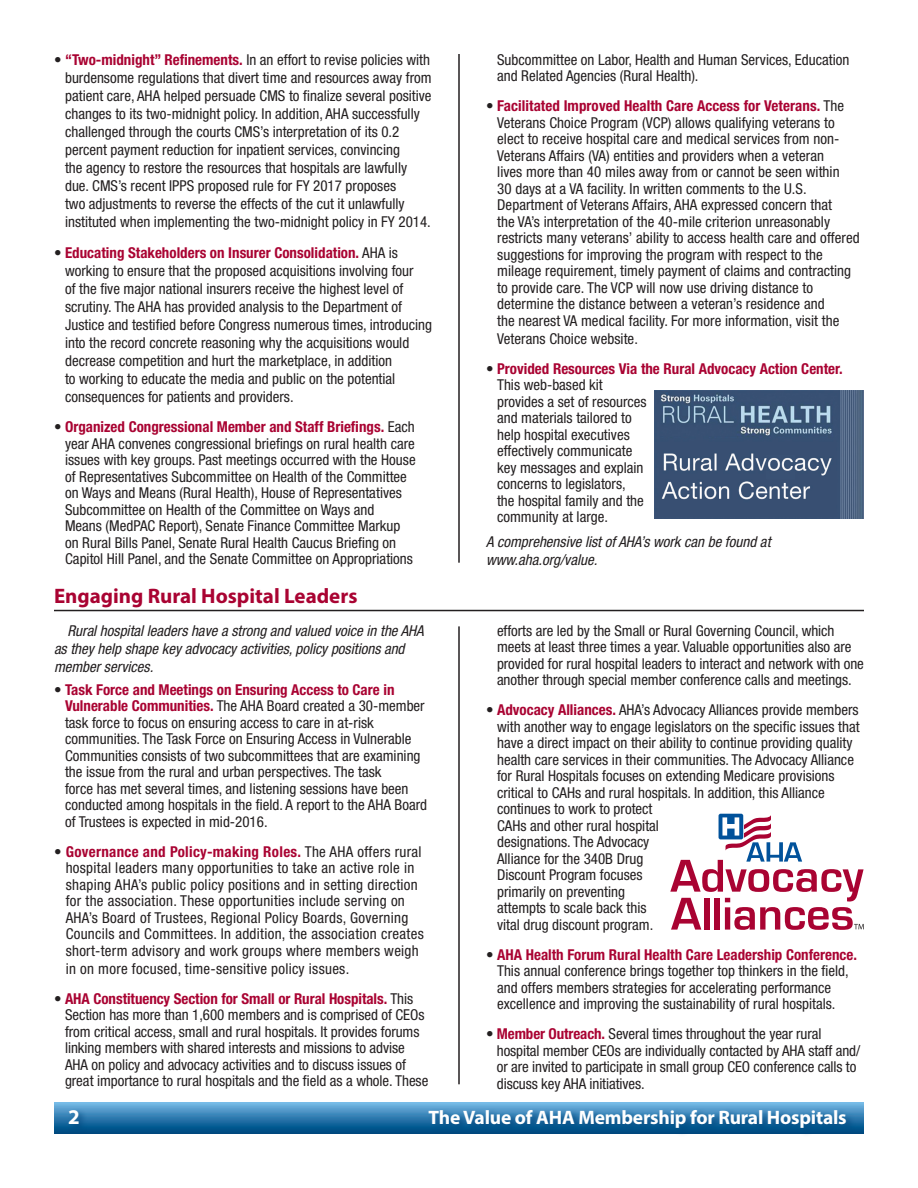
<style>
.page{position:relative;width:918px;height:1188px;background:#fff}
.page>*{position:absolute;margin:0;border:0;box-sizing:border-box;transform-origin:0 0}
.Subhead{font:700 21px "Myriad Pro";color:#a90332}
.t1{font:700 21px "Myriad Pro";color:#fff}
.t2{font:700 19.5px "Myriad Pro";letter-spacing:-.01em;color:#fff}
.VofM_Text{font:condensed 15px/16.5px "Helvetica Neue LT Std";color:#231f20}
.VofM_Text-2{font:condensed 15px/16.5px "Helvetica Neue LT Std";letter-spacing:.02em;color:#231f20}
.VofM_Text-3{font:italic condensed 15px/18px "Helvetica Neue LT Std";color:#231f20}
.s1{font-weight:700;color:#a90332}
</style>
<div class="page">
<svg style="left:54px;top:1103px;width:810px;height:31px"></svg>
<div style="left:67px;top:1108px;width:789px;height:30px;background:#00447b;opacity:.75"></div>
<hr style="left:458px;top:54px;width:2px;height:509px;background:#231f20">
<hr style="left:54px;top:610px;width:810px;height:1px;background:#231f20">
<hr style="left:458px;top:626px;width:2px;height:458px;background:#231f20">
<img style="left:654px;top:390px;width:210px;height:129px">
<div style="left:719px;top:814px;width:24px;height:25px;background:#01529b;border-radius:2px"></div>
<svg style="left:670px;top:815px;width:194px;height:115px"></svg>
<p class="VofM_Text" style="left:65px;top:50px;width:368px;line-height:18px;text-indent:-11px">• <span class="s1">“Two-midnight” Refinements.</span> In an effort to revise policies with burdensome regulations that divert time and resources away from patient care, AHA helped persuade CMS to finalize several positive changes to its two-midnight policy. In addition, AHA successfully challenged through the courts CMS’s interpretation of its 0.2 percent payment reduction for inpatient services, convincing<br>the agency to restore the resources that hospitals are lawfully due. CMS’s recent IPPS proposed rule for FY 2017 proposes<br>two adjustments to reverse the effects of the cut it unlawfully instituted when implementing the two-midnight policy in FY 2014.</p>
<p class="VofM_Text" style="left:65px;top:244px;width:368px;line-height:18px;text-indent:-11px">• <span class="s1">Educating Stakeholders on Insurer Consolidation.</span> AHA is working to ensure that the proposed acquisitions involving four<br>of the five major national insurers receive the highest level of scrutiny. The AHA has provided analysis to the Department of Justice and testified before Congress numerous times, introducing into the record concrete reasoning why the acquisitions would decrease competition and hurt the marketplace, in addition<br>to working to educate the media and public on the potential consequences for patients and providers.</p>
<p class="VofM_Text" style="left:65px;top:419px;width:352px;text-indent:-11px">• <span class="s1">Organized Congressional Member and Staff Briefings.</span> Each year AHA convenes congressional briefings on rural health care issues with key groups. Past meetings occurred with the House of Representatives Subcommittee on Health of the Committee on Ways and Means (Rural Health), House of Representatives Subcommittee on Health of the Committee on Ways and<br>Means (MedPAC Report), Senate Finance Committee Markup on Rural Bills Panel, Senate Rural Health Caucus Briefing on Capitol Hill Panel, and the Senate Committee on Appropriations</p>
<p class="Subhead" style="left:54px;top:582px;width:305px">Engaging Rural Hospital Leaders</p>
<p class="VofM_Text-3" style="left:54px;top:622px;width:371px;text-indent:14px">Rural hospital leaders have a strong and valued voice in the AHA as they help shape key advocacy activities, policy positions and member services.</p>
<p class="VofM_Text" style="left:65px;top:681px;width:363px;text-indent:-11px">• <span class="s1">Task Force and Meetings on Ensuring Access to Care in Vulnerable Communities.</span> The AHA Board created a 30-member task force to focus on ensuring access to care in at-risk communities. The Task Force on Ensuring Access in Vulnerable Communities consists of two subcommittees that are examining the issue from the rural and urban perspectives. The task<br>force has met several times, and listening sessions have been conducted among hospitals in the field. A report to the AHA Board of Trustees is expected in mid-2016.</p>
<p class="VofM_Text-2" style="left:66px;top:843px;width:360px;text-indent:-12px">• <span class="s1">Governance and Policy-making Roles.</span> The AHA offers rural hospital leaders many opportunities to take an active role in shaping AHA’s public policy positions and in setting direction for the association. These opportunities include serving on AHA’s Board of Trustees, Regional Policy Boards, Governing Councils and Committees. In addition, the association creates short-term advisory and work groups where members weigh</p>
<p class="VofM_Text-2" style="left:66px;top:960px;width:285px">in on more focused, time-sensitive policy issues.</p>
<p class="VofM_Text" style="left:65px;top:990px;width:365px;text-indent:-11px">• <span class="s1">AHA Constituency Section for Small or Rural Hospitals.</span> This Section has more than 1,600 members and is comprised of CEOs from critical access, small and rural hospitals. It provides forums linking members with shared interests and missions to advise AHA on policy and advocacy activities and to discuss issues of great importance to rural hospitals and the field as a whole. These</p>
<p class="VofM_Text" style="left:497px;top:51px;width:354px">Subcommittee on Labor, Health and Human Services, Education and Related Agencies (Rural Health).</p>
<p class="VofM_Text" style="left:497px;top:98px;width:364px;text-indent:-11px">• <span class="s1">Facilitated Improved Health Care Access for Veterans.</span> The Veterans Choice Program (VCP) allows qualifying veterans to elect to receive hospital care and medical services from non-Veterans Affairs (VA) entities and providers when a veteran<br>lives more than 40 miles away from or cannot be seen within<br>30 days at a VA facility. In written comments to the U.S.<br>Department of Veterans Affairs, AHA expressed concern that<br>the VA’s interpretation of the 40-mile criterion unreasonably restricts many veterans’ ability to access health care and offered suggestions for improving the program with respect to the mileage requirement, timely payment of claims and contracting to provide care. The VCP will now use driving distance to determine the distance between a veteran’s residence and<br>the nearest VA medical facility. For more information, visit the</p>
<p class="VofM_Text" style="left:497px;top:330px;width:142px">Veterans Choice website.</p>
<p class="VofM_Text" style="left:497px;top:360px;width:347px;text-indent:-11px">• <span class="s1">Provided Resources Via the Rural Advocacy Action Center.<br></span>This web-based kit<br>provides a set of resources<br>and materials tailored to<br>help hospital executives<br>effectively communicate<br>key messages and explain<br>concerns to legislators,<br>the hospital family and the<br>community at large.</p>
<p class="VofM_Text-3" style="left:486px;top:533px;width:286px">A comprehensive list of AHA’s work can be found at www.aha.org/value.</p>
<p class="VofM_Text" style="left:497px;top:622px;width:368px">efforts are led by the Small or Rural Governing Council, which meets at least three times a year. Valuable opportunities also are provided for rural hospital leaders to interact and network with one another through special member conference calls and meetings.</p>
<p class="VofM_Text" style="left:497px;top:702px;width:364px;text-indent:-11px">• <span class="s1">Advocacy Alliances.</span> AHA’s Advocacy Alliances provide members with another way to engage legislators on the specific issues that have a direct impact on their ability to continue providing quality health care services in their communities. The Advocacy Alliance for Rural Hospitals focuses on extending Medicare provisions critical to CAHs and rural hospitals. In addition, this Alliance continues to work to protect<br>CAHs and other rural hospital<br>designations. The Advocacy<br>Alliance for the 340B Drug<br>Discount Program focuses<br>primarily on preventing<br>attempts to scale back this<br>vital drug discount program.</p>
<p class="VofM_Text" style="left:497px;top:946px;width:362px;text-indent:-11px">• <span class="s1">AHA Health Forum Rural Health Care Leadership Conference.<br></span>This annual conference brings together top thinkers in the field, and offers members strategies for accelerating performance excellence and improving the sustainability of rural hospitals.</p>
<p class="VofM_Text" style="left:497px;top:1026px;width:365px;text-indent:-11px">• <span class="s1">Member Outreach.</span> Several times throughout the year rural hospital member CEOs are individually contacted by AHA staff and/ or are invited to participate in small group CEO conference calls to discuss key AHA initiatives.</p>
<p class="t1" style="left:68px;top:1103px;width:13px">2</p>
<p class="t2" style="left:429px;top:1105px;width:420px">The Value of AHA Membership for Rural Hospitals</p>
</div>
